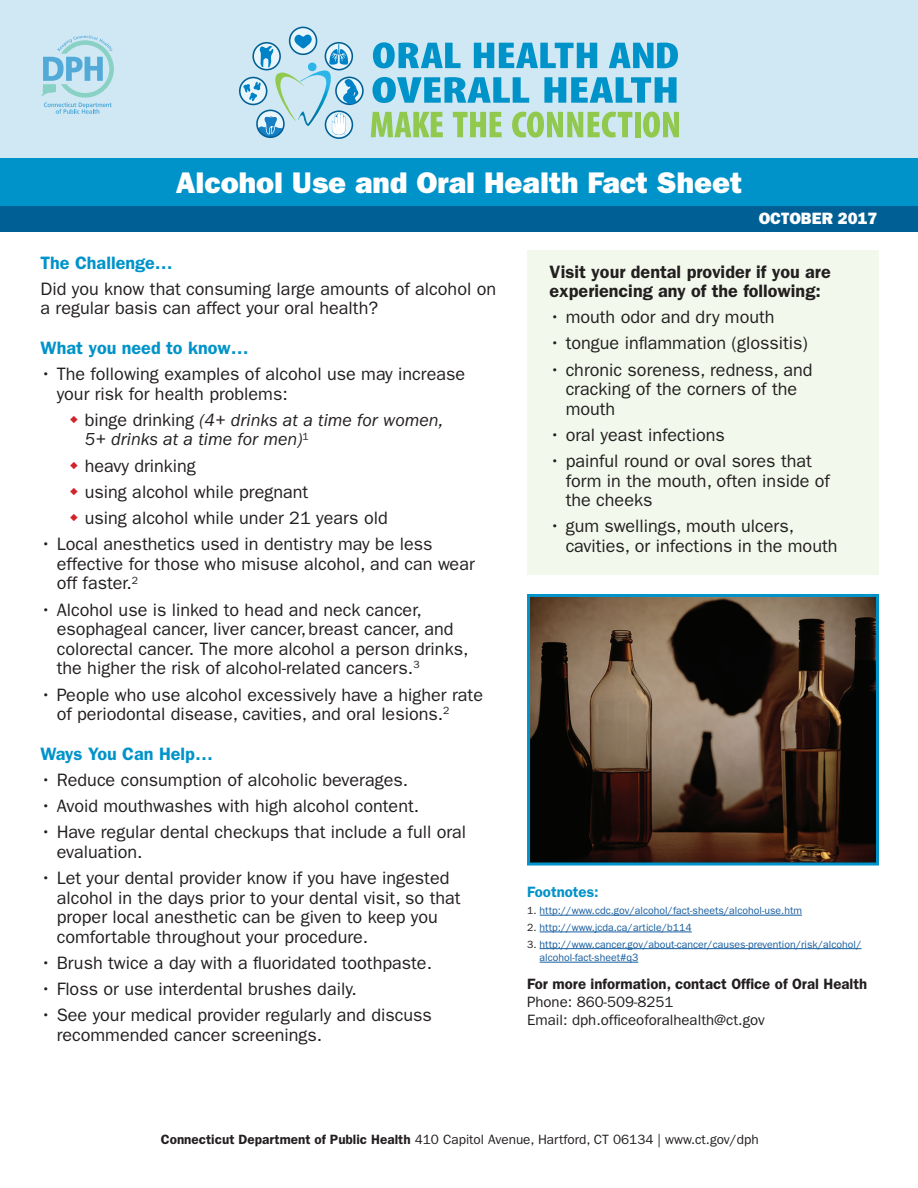
<style>
.page{position:relative;width:918px;height:1188px;background:#fff}
.page>*{position:absolute;margin:0;border:0;box-sizing:border-box;transform-origin:0 0}
.t1{font:800 30px "Franklin Gothic";color:#fff}
.t2{font:18px/19.5px "Franklin Gothic";color:#231f20}
.t3{font:italic 18px/19.5px "Franklin Gothic";color:#231f20}
.t4{font:600 18px/19.5px "Franklin Gothic";color:#231f20}
.t5{font:600 18px "Franklin Gothic";color:#0093c9}
.t6{font:800 16.5px "Franklin Gothic";color:#fff}
.t7{font:15px/18px "Franklin Gothic";color:#231f20}
.t8{font:600 15px "Franklin Gothic";color:#231f20}
.t9{font:600 15px "Franklin Gothic";color:#0093c9}
.t10{font:13.5px "Franklin Gothic";color:#231f20}
.t11{font:10.5px/13.5px "Franklin Gothic";color:#175d9e}
.s1{font-style:normal}
.s2{color:#231f20}
.s3{font-weight:600}
</style>
<div class="page">
<div style="left:0;top:0;width:918px;height:158px;background:#cfe8f4"></div>
<svg style="left:240px;top:78px;width:27px;height:26px"></svg>
<div style="left:239px;top:77px;width:28px;height:28px;border:2px solid #006095;border-radius:50%"></div>
<svg style="left:290px;top:27px;width:27px;height:27px"></svg>
<div style="left:289px;top:27px;width:28px;height:28px;border:2px solid #006095;border-radius:50%"></div>
<div style="left:256px;top:110px;width:29px;height:28px;border:2px solid #006095;border-radius:50%"></div>
<svg style="left:336px;top:77px;width:27px;height:27px"></svg>
<div style="left:335px;top:77px;width:29px;height:28px;border:2px solid #006095;border-radius:50%"></div>
<div style="left:325px;top:110px;width:28px;height:29px;border:2px solid #006095;border-radius:50%"></div>
<svg style="left:243px;top:32px;width:115px;height:105px"></svg>
<svg style="left:373px;top:42px;width:88px;height:26px"></svg>
<svg style="left:474px;top:43px;width:123px;height:25px"></svg>
<svg style="left:609px;top:43px;width:69px;height:25px"></svg>
<svg style="left:372px;top:77px;width:157px;height:26px"></svg>
<svg style="left:544px;top:77px;width:133px;height:26px"></svg>
<svg style="left:371px;top:112px;width:72px;height:25px"></svg>
<svg style="left:453px;top:112px;width:49px;height:25px"></svg>
<svg style="left:512px;top:112px;width:120px;height:26px"></svg>
<div style="left:635px;top:112px;width:6px;height:25px;background:#91c94f"></div>
<svg style="left:643px;top:112px;width:36px;height:26px"></svg>
<div style="left:0;top:158px;width:918px;height:48px;background:#0093c9"></div>
<div style="left:0;top:206px;width:918px;height:25px;background:#006095"></div>
<svg style="left:41px;top:35px;width:73px;height:79px"></svg>
<img style="left:531px;top:598px;width:344px;height:264px">
<div style="left:527px;top:594px;width:352px;height:272px;border:3px solid #0093c9"></div>
<hr style="left:540px;top:915px;width:262px;height:1px;background:#175d9e">
<hr style="left:540px;top:932px;width:152px;height:1px;background:#175d9e">
<hr style="left:540px;top:948px;width:322px;height:1px;background:#175d9e">
<hr style="left:540px;top:962px;width:98px;height:1px;background:#175d9e">
<div style="left:527px;top:250px;width:352px;height:325px;background:#f2f8eb"></div>
<h1 class="t1" style="left:176px;top:165px;width:568px">Alcohol Use and Oral Health Fact Sheet</h1>
<p class="t6" style="left:759px;top:209px;width:120px">OCTOBER 2017</p>
<p class="t5" style="left:40px;top:252px;width:134px">The Challenge…</p>
<p class="t2" style="left:40px;top:279px;width:457px">Did you know that consuming large amounts of alcohol on a regular basis can affect your oral health?</p>
<p class="t5" style="left:40px;top:337px;width:210px">What you need to know…</p>
<p class="t2" style="left:57px;top:365px;width:410px;text-indent:-16px">• The following examples of alcohol use may increase your risk for health problems:</p>
<p class="t3" style="left:85px;top:410px;width:360px"><span class="s1">binge drinking</span> (4+ drinks at a time for women,<br>5+ drinks at a time for men)<sup>1</sup></p>
<p class="t2" style="left:85px;top:453px;width:305px;line-height:26.2px">heavy drinking<br>using alcohol while pregnant<br>using alcohol while under 21 years old</p>
<p class="t2" style="left:57px;top:535px;width:420px;text-indent:-16px">• Local anesthetics used in dentistry may be less effective for those who misuse alcohol, and can wear off faster.<sup>2</sup></p>
<p class="t2" style="left:57px;top:600px;width:413px;text-indent:-16px">• Alcohol use is linked to head and neck cancer, esophageal cancer, liver cancer,breast cancer, and colorectal cancer. The more alcohol a person drinks, the higher the risk of alcohol-related cancers.<sup>3</sup></p>
<p class="t2" style="left:57px;top:685px;width:428px;text-indent:-16px">• People who use alcohol excessively have a higher rate of periodontal disease, cavities, and oral lesions.<sup>2</sup></p>
<p class="t5" style="left:40px;top:743px;width:174px">Ways You Can Help…</p>
<p class="t2" style="left:40px;top:770px;width:369px">• Reduce consumption of alcoholic beverages.</p>
<p class="t2" style="left:40px;top:797px;width:380px">• Avoid mouthwashes with high alcohol content.</p>
<p class="t2" style="left:57px;top:823px;width:411px;text-indent:-16px">• Have regular dental checkups that include a full oral evaluation.</p>
<p class="t2" style="left:57px;top:868px;width:406px;text-indent:-16px">• Let your dental provider know if you have ingested alcohol in the days prior to your dental visit, so that proper local anesthetic can be given to keep you comfortable throughout your procedure.</p>
<p class="t2" style="left:40px;top:953px;width:393px">• Brush twice a day with a fluoridated toothpaste.</p>
<p class="t2" style="left:40px;top:979px;width:318px">• Floss or use interdental brushes daily.</p>
<p class="t2" style="left:57px;top:1006px;width:377px;text-indent:-16px">• See your medical provider regularly and discuss recommended cancer screenings.</p>
<p class="t4" style="left:549px;top:262px;width:283px">Visit your dental provider if you are experiencing any of the following:</p>
<p class="t2" style="left:549px;top:308px;width:227px">• mouth odor and dry mouth</p>
<p class="t2" style="left:549px;top:334px;width:260px">• tongue inflammation (glossitis)</p>
<p class="t2" style="left:566px;top:360px;width:248px;text-indent:-16px">• chronic soreness, redness, and cracking of the corners of the mouth</p>
<p class="t2" style="left:549px;top:425px;width:177px">• oral yeast infections</p>
<p class="t2" style="left:566px;top:451px;width:266px;text-indent:-16px">• painful round or oval sores that form in the mouth, often inside of the cheeks</p>
<p class="t2" style="left:566px;top:517px;width:273px;text-indent:-16px">• gum swellings, mouth ulcers, cavities, or infections in the mouth</p>
<p class="t9" style="left:527px;top:883px;width:73px">Footnotes:</p>
<p class="t11" style="left:527px;top:904px;width:276px"><span class="s2">1.</span> http://www.cdc.gov/alcohol/fact-sheets/alcohol-use.htm</p>
<p class="t11" style="left:527px;top:921px;width:166px"><span class="s2">2.</span> http://www.jcda.ca/article/b114</p>
<p class="t11" style="left:540px;top:937px;width:323px;text-indent:-13px"><span class="s2">3.</span> http://www.cancer.gov/about-cancer/causes-prevention/risk/alcohol/ alcohol-fact-sheet#q3</p>
<p class="t8" style="left:527px;top:975px;width:342px">For more information, contact Office of Oral Health</p>
<p class="t7" style="left:527px;top:993px;width:239px">Phone: 860-509-8251<br>Email: dph.officeoforalhealth@ct.gov</p>
<p class="t10" style="left:161px;top:1132px;width:599px"><span class="s3">Connecticut Department of Public Health</span> 410 Capitol Avenue, Hartford, CT 06134 | www.ct.gov/dph</p>
</div>
